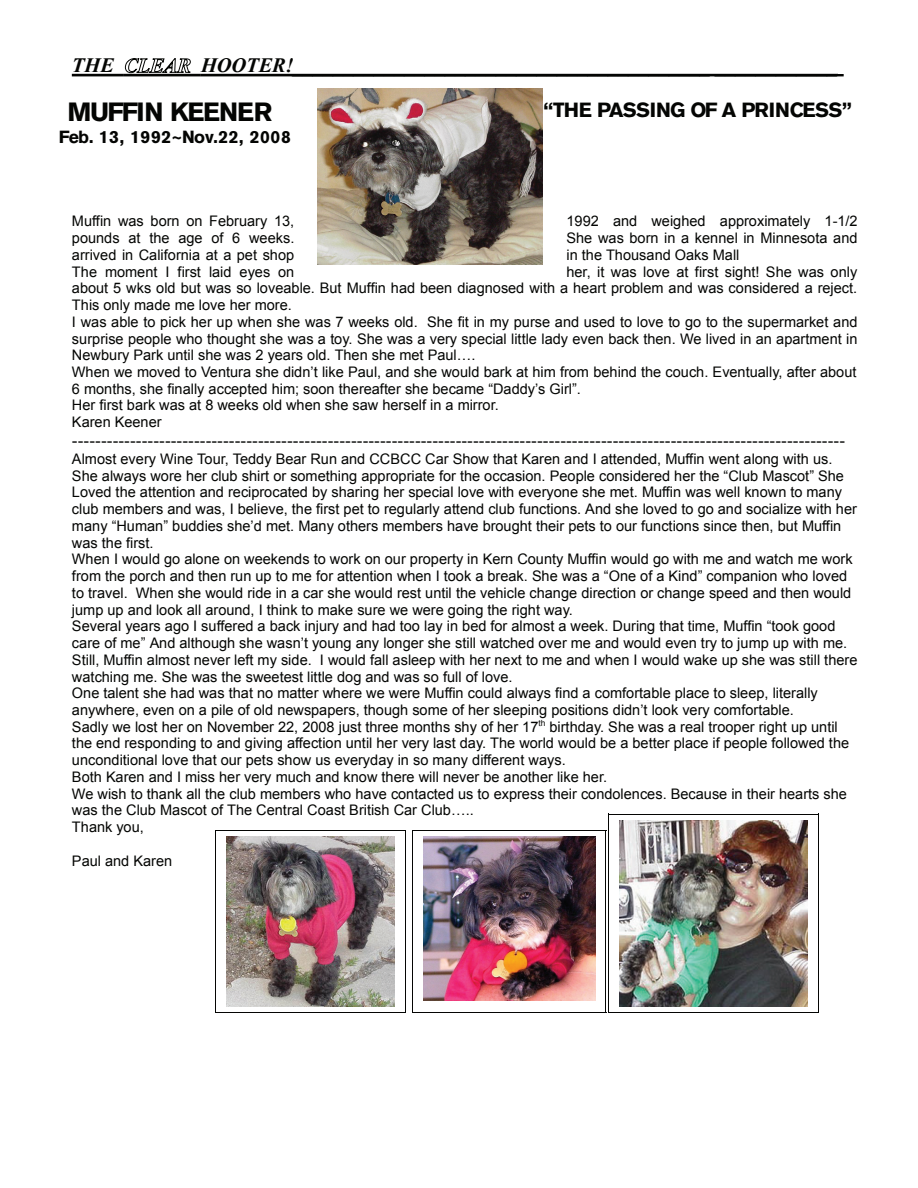
<style>
.page{position:relative;width:918px;height:1188px;background:#fff}
.page>*{position:absolute;margin:0;border:0;box-sizing:border-box;transform-origin:0 0}
.t1{font:700 26.25px "Akzidenz Grotesk BE";letter-spacing:-.05em;color:#040503}
.t2{font:italic 700 20.4px "Times New Roman";color:#040503}
.t3{font:700 20.4px "Akzidenz Grotesk BE";letter-spacing:-.035em;color:#040503}
.t4{font:17.4px "Times New Roman";color:#040503}
.t5{font:700 17.4px "Akzidenz Grotesk BE";letter-spacing:.03em;color:#040503}
.t6{font:14.55px/16.8px "Arial";color:#040503}
.s1{color:#fff}
</style>
<div class="page">
<hr style="left:72px;top:74px;width:52px;height:2px;background:#040503">
<svg style="left:125px;top:58px;width:66px;height:15px"></svg>
<hr style="left:124px;top:74px;width:77px;height:2px;background:#040503">
<hr style="left:201px;top:74px;width:643px;height:2px;background:#040503">
<img style="left:318px;top:88px;width:225px;height:176px">
<img style="left:227px;top:837px;width:168px;height:170px">
<hr style="left:215px;top:831px;width:1px;height:182px;background:#040503">
<hr style="left:405px;top:831px;width:1px;height:182px;background:#040503">
<hr style="left:215px;top:831px;width:191px;height:1px;background:#040503">
<hr style="left:215px;top:1012px;width:191px;height:1px;background:#040503">
<img style="left:423px;top:837px;width:172px;height:164px">
<hr style="left:412px;top:831px;width:1px;height:182px;background:#040503">
<hr style="left:606px;top:831px;width:1px;height:182px;background:#040503">
<hr style="left:412px;top:831px;width:194px;height:1px;background:#040503">
<hr style="left:412px;top:1012px;width:194px;height:1px;background:#040503">
<img style="left:620px;top:820px;width:187px;height:187px">
<hr style="left:608px;top:814px;width:1px;height:199px;background:#040503">
<hr style="left:818px;top:814px;width:1px;height:199px;background:#040503">
<hr style="left:608px;top:814px;width:211px;height:1px;background:#040503">
<hr style="left:608px;top:1012px;width:211px;height:1px;background:#040503">
<h2 class="t2" style="left:72px;top:59px;width:784px">THE <span class="s1">CLEAR</span> HOOTER!_________________________________________ ____________ 4</h2>
<h1 class="t1" style="left:68px;top:97px;width:206px">MUFFIN KEENER</h1>
<p class="t5" style="left:59px;top:127px;width:234px">Feb. 13, 1992~Nov.22, 2008</p>
<h2 class="t3" style="left:543px;top:98px;width:310px">“THE PASSING OF A PRINCESS”</h2>
<p class="t6" style="left:72px;top:214px;width:224px">Muffin was born on February 13,</p>
<p class="t6" style="left:567px;top:214px;width:293px">1992 and weighed approximately 1-1/2</p>
<p class="t6" style="left:72px;top:231px;width:224px">pounds at the age of 6 weeks.</p>
<p class="t6" style="left:567px;top:231px;width:292px">She was born in a kennel in Minnesota and</p>
<p class="t6" style="left:72px;top:248px;width:224px">arrived in California at a pet shop</p>
<p class="t6" style="left:567px;top:248px;width:175px">in the Thousand Oaks Mall</p>
<p class="t6" style="left:72px;top:264px;width:224px">The moment I first laid eyes on</p>
<p class="t6" style="left:72px;top:264px;width:787px;text-indent:495px">her, it was love at first sight! She was only about 5 wks old but was so loveable. But Muffin had been diagnosed with a heart problem and was considered a reject.<br>This only made me love her more.<br>I was able to pick her up when she was 7 weeks old. She fit in my purse and used to love to go to the supermarket and surprise people who thought she was a toy. She was a very special little lady even back then. We lived in an apartment in Newbury Park until she was 2 years old. Then she met Paul….<br>When we moved to Ventura she didn’t like Paul, and she would bark at him from behind the couch. Eventually, after about 6 months, she finally accepted him; soon thereafter she became “Daddy’s Girl”.<br>Her first bark was at 8 weeks old when she saw herself in a mirror.<br>Karen Keener</p>
<p class="t4" style="left:72px;top:430px;width:775px">-------------------------------------------------------------------------------------------------------------------------------------</p>
<p class="t6" style="left:72px;top:452px;width:787px">Almost every Wine Tour, Teddy Bear Run and CCBCC Car Show that Karen and I attended, Muffin went along with us.<br>She always wore her club shirt or something appropriate for the occasion. People considered her the “Club Mascot” She Loved the attention and reciprocated by sharing her special love with everyone she met. Muffin was well known to many club members and was, I believe, the first pet to regularly attend club functions. And she loved to go and socialize with her many “Human” buddies she’d met. Many others members have brought their pets to our functions since then, but Muffin was the first.<br>When I would go alone on weekends to work on our property in Kern County Muffin would go with me and watch me work from the porch and then run up to me for attention when I took a break. She was a “One of a Kind” companion who loved to travel. When she would ride in a car she would rest until the vehicle change direction or change speed and then would jump up and look all around, I think to make sure we were going the right way.<br>Several years ago I suffered a back injury and had too lay in bed for almost a week. During that time, Muffin “took good care of me” And although she wasn’t young any longer she still watched over me and would even try to jump up with me.<br>Still, Muffin almost never left my side. I would fall asleep with her next to me and when I would wake up she was still there watching me. She was the sweetest little dog and was so full of love.<br>One talent she had was that no matter where we were Muffin could always find a comfortable place to sleep, literally anywhere, even on a pile of old newspapers, though some of her sleeping positions didn’t look very comfortable.<br>Sadly we lost her on November 22, 2008 just three months shy of her 17<sup>th</sup> birthday. She was a real trooper right up until the end responding to and giving affection until her very last day. The world would be a better place if people followed the unconditional love that our pets show us everyday in so many different ways.<br>Both Karen and I miss her very much and know there will never be another like her.<br>We wish to thank all the club members who have contacted us to express their condolences. Because in their hearts she was the Club Mascot of The Central Coast British Car Club…..<br>Thank you,</p>
<p class="t6" style="left:72px;top:853px;width:102px">Paul and Karen</p>
</div>
